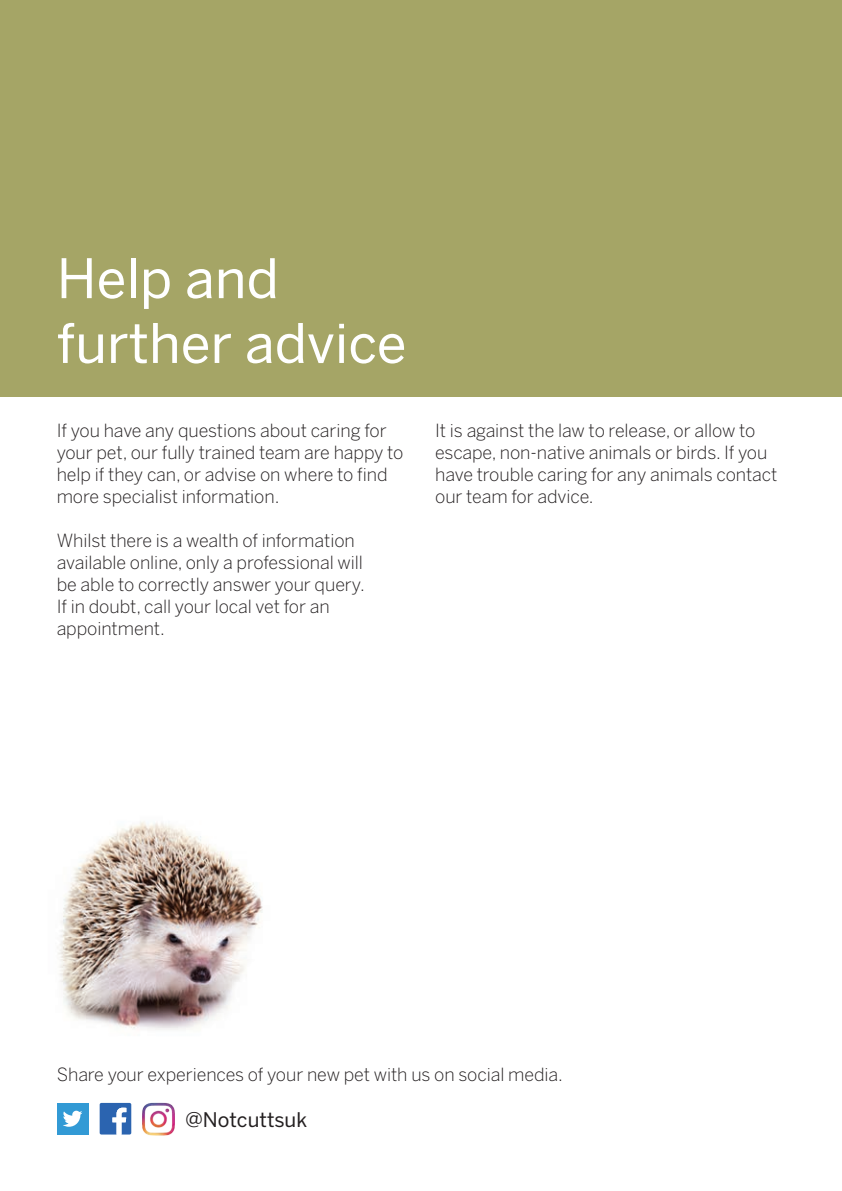
<style>
.page{position:relative;width:842px;height:1191px;background:#fff}
.page>*{position:absolute;margin:0;border:0;box-sizing:border-box;transform-origin:0 0}
.t1{font:54px/64.8px "Benton Sans";color:#fff}
.t2{font:20px "Benton Sans";color:#231f20}
.t3{font:300 18px/22px "Benton Sans";letter-spacing:-.005em;color:#231f20}
</style>
<div class="page">
<div style="left:0;top:0;width:842px;height:397px;background:#a5a566"></div>
<img style="left:57px;top:821px;width:206px;height:209px">
<div style="left:57px;top:1103px;width:31px;height:31px;background:#329ad5"></div>
<svg style="left:63px;top:1110px;width:19px;height:16px"></svg>
<svg style="left:100px;top:1103px;width:31px;height:31px"></svg>
<img style="left:143px;top:1103px;width:31px;height:32px">
<h1 class="t1" style="left:57px;top:246px;width:351px">Help and further advice</h1>
<p class="t3" style="left:57px;top:419px;width:348px">If you have any questions about caring for your pet, our fully trained team are happy to help if they can, or advise on where to find more specialist information.</p>
<p class="t3" style="left:57px;top:529px;width:310px">Whilst there is a wealth of information available online, only a professional will be able to correctly answer your query.<br>If in doubt, call your local vet for an appointment.</p>
<p class="t3" style="left:435px;top:419px;width:344px">It is against the law to release, or allow to escape, non-native animals or birds. If you have trouble caring for any animals contact our team for advice.</p>
<p class="t3" style="left:57px;top:1063px;width:508px">Share your experiences of your new pet with us on social media.</p>
<p class="t2" style="left:186px;top:1107px;width:123px">@Notcuttsuk</p>
</div>
